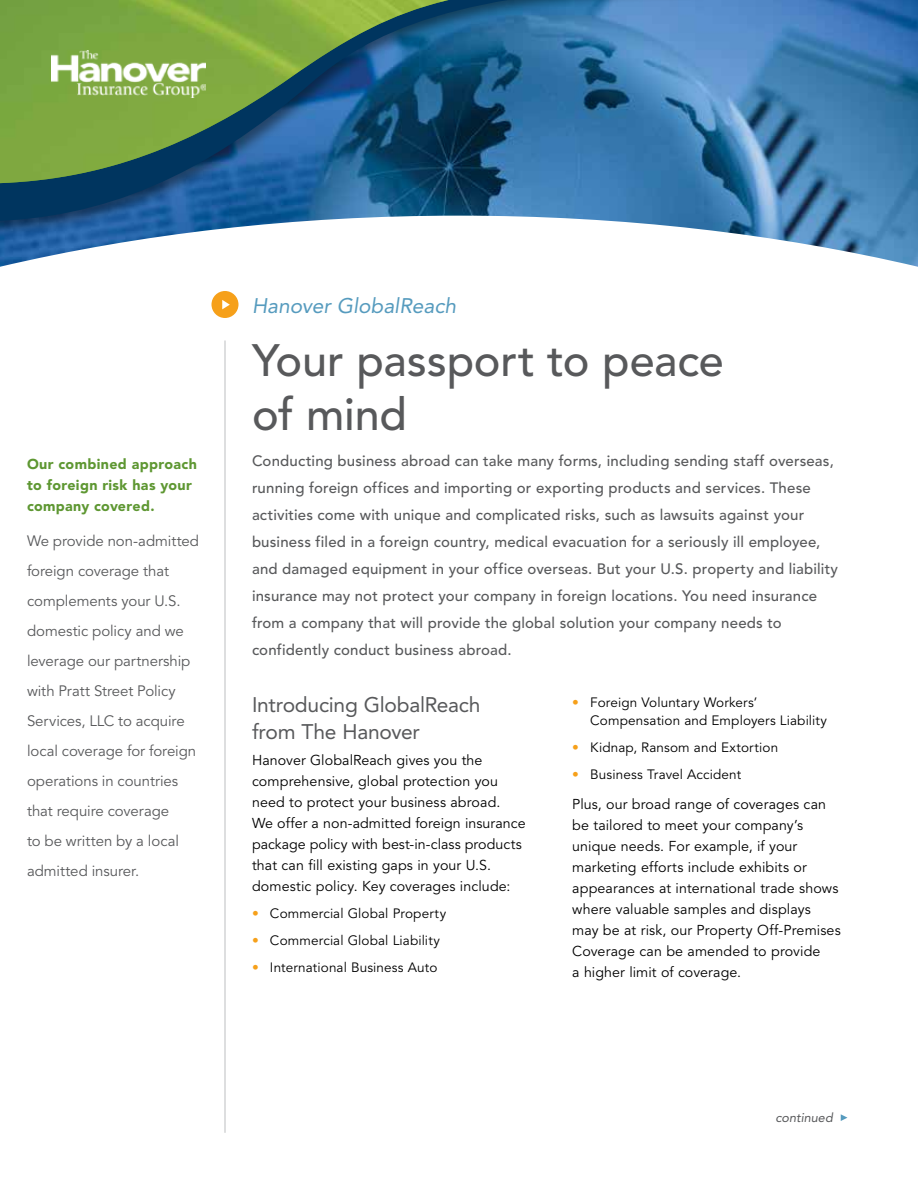
<style>
.page{position:relative;width:918px;height:1188px;background:#fff}
.page>*{position:absolute;margin:0;border:0;box-sizing:border-box;transform-origin:0 0}
.t1{font:500 45px/54px "Avenir LT Std";letter-spacing:-.005em;color:#58595b}
.t2{font:21px/27px "Avenir LT Std";letter-spacing:-.01em;color:#58595b}
.t3{font:italic 21px "Avenir LT Std";color:#569bbe}
.t4{font:500 15px/27px "Avenir LT Std";letter-spacing:.01em;color:#58595b}
.t5{font:15px/30px "Avenir LT Std";letter-spacing:-.005em;color:#58595b}
.t6{font:14.25px/21px "Avenir LT Std";letter-spacing:.005em;color:#000}
.t7{font:900 14.25px/21px "Avenir LT Std";letter-spacing:.025em;color:#5e9732}
.t8{font:13.5px/18px "Avenir LT Std";letter-spacing:.01em;color:#000}
.t9{font:italic 12.75px "Avenir LT Std";color:#58595b}
.s1{color:#f6a01a}
</style>
<div class="page">
<hr style="left:225px;top:340px;width:1px;height:793px;background:#bcbec0">
<div style="left:212px;top:291px;width:26px;height:27px;background:#f6a01a;border-radius:50%"></div>
<svg style="left:222px;top:300px;width:8px;height:9px"></svg>
<svg style="left:841px;top:1114px;width:7px;height:7px"></svg>
<img style="left:0;top:0;width:918px;height:267px">
<div style="left:0;top:0;width:752px;height:237px;background:#000;opacity:.45"></div>
<svg style="left:0;top:0;width:738px;height:221px;background:#3874a8"></svg>
<svg style="left:0;top:0;width:595px;height:184px;background:#256290"></svg>
<img style="left:0;top:0;width:449px;height:183px">
<img style="left:51px;top:50px;width:154px;height:48px">
<p class="t7" style="left:27px;top:454px;width:171px">Our combined approach to foreign risk has your company covered.</p>
<p class="t5" style="left:27px;top:526px;width:174px">We provide non-admitted foreign coverage that complements your U.S. domestic policy and we leverage our partnership with Pratt Street Policy<br>Services, LLC to acquire local coverage for foreign operations in countries that require coverage<br>to be written by a local admitted insurer.</p>
<h2 class="t3" style="left:252px;top:293px;width:206px">Hanover GlobalReach</h2>
<h1 class="t1" style="left:252px;top:334px;width:473px">Your passport to peace of mind</h1>
<p class="t4" style="left:252px;top:448px;width:588px">Conducting business abroad can take many forms, including sending staff overseas, running foreign offices and importing or exporting products and services. These activities come with unique and complicated risks, such as lawsuits against your business filed in a foreign country, medical evacuation for a seriously ill employee, and damaged equipment in your office overseas. But your U.S. property and liability insurance may not protect your company in foreign locations. You need insurance from a company that will provide the global solution your company needs to confidently conduct business abroad.</p>
<h2 class="t2" style="left:252px;top:692px;width:230px">Introducing GlobalReach from The Hanover</h2>
<p class="t6" style="left:252px;top:750px;width:275px">Hanover GlobalReach gives you the comprehensive, global protection you need to protect your business abroad.<br>We offer a non-admitted foreign insurance package policy with best-in-class products that can fill existing gaps in your U.S. domestic policy. Key coverages include:</p>
<p class="t8" style="left:252px;top:904px;width:196px"><span class="s1">•</span> Commercial Global Property</p>
<p class="t8" style="left:252px;top:931px;width:189px"><span class="s1">•</span> Commercial Global Liability</p>
<p class="t8" style="left:252px;top:958px;width:187px"><span class="s1">•</span> International Business Auto</p>
<p class="t8" style="left:590px;top:693px;width:238px;text-indent:-18px"><span class="s1">•</span> Foreign Voluntary Workers’<br>Compensation and Employers Liability</p>
<p class="t8" style="left:572px;top:738px;width:207px"><span class="s1">•</span> Kidnap, Ransom and Extortion</p>
<p class="t8" style="left:572px;top:765px;width:171px"><span class="s1">•</span> Business Travel Accident</p>
<p class="t6" style="left:572px;top:794px;width:270px">Plus, our broad range of coverages can be tailored to meet your company’s unique needs. For example, if your marketing efforts include exhibits or appearances at international trade shows where valuable samples and displays<br>may be at risk, our Property Off-Premises Coverage can be amended to provide<br>a higher limit of coverage.</p>
<p class="t9" style="left:775px;top:1110px;width:59px">continued</p>
</div>
